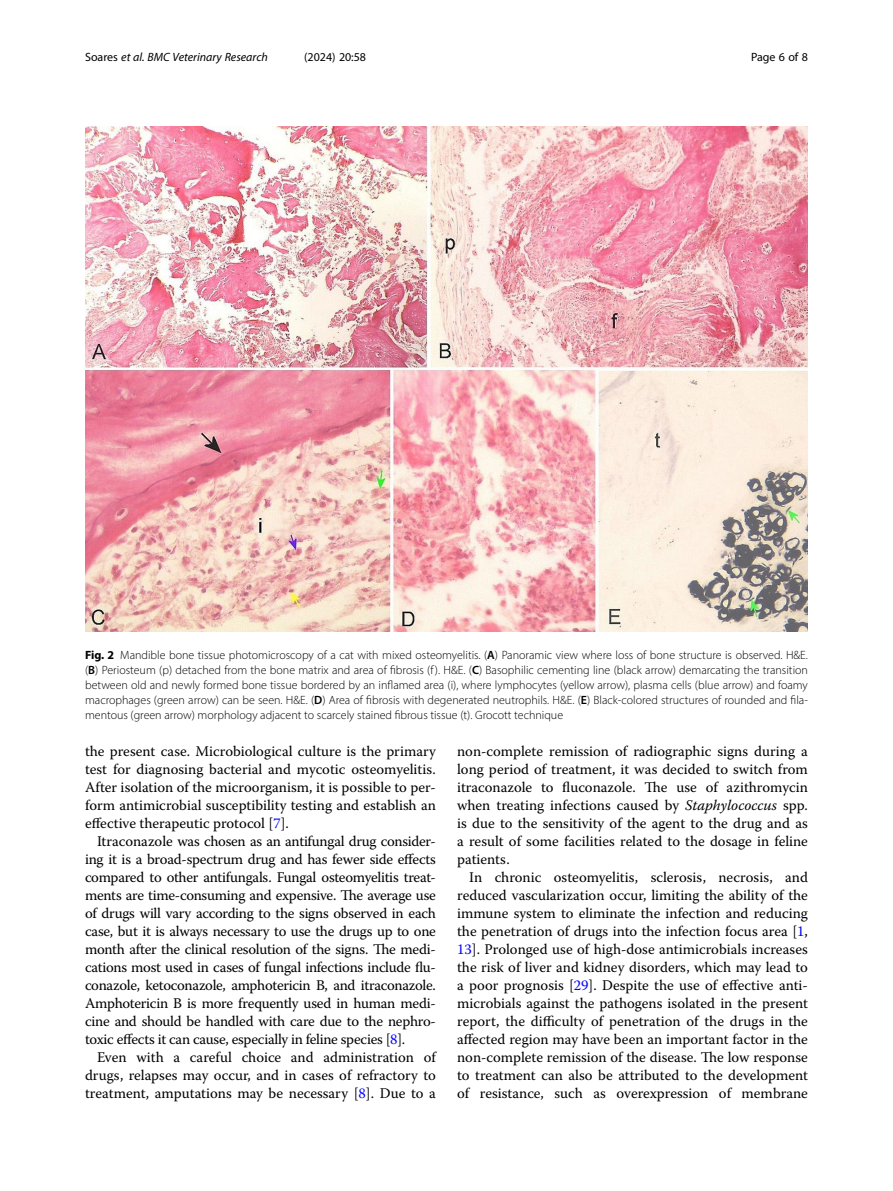
<style>
.page{position:relative;width:893px;height:1191px;background:#fff}
.page>*{position:absolute;margin:0;border:0;box-sizing:border-box;transform-origin:0 0}
.Body_Text_Indent{font:14.7px/18px "Warnock Pro";color:#000;text-align:justify}
.Figure_Caption{font:300 12px/15px "Myriad Pro";color:#000;text-align:justify}
.t1{font:italic 12px "Myriad Pro";color:#000}
.t2{font:12px "Myriad Pro";color:#000}
.s1{font-style:normal}
.s2{font-weight:700}
.s3{font-weight:600}
.s4{color:#00f}
.s5{font-style:italic}
</style>
<div class="page">
<img style="left:85px;top:126px;width:723px;height:505px">
<p class="t1" style="left:85px;top:50px;width:184px"><span class="s1">Soares</span> et al. BMC Veterinary Research</p>
<p class="t2" style="left:304px;top:50px;width:63px">(2024) 20:58</p>
<p class="t2" style="left:751px;top:50px;width:58px">Page 6 of 8</p>
<p class="Figure_Caption" style="left:85px;top:647px;width:724px"><span class="s2">Fig. 2</span> Mandible bone tissue photomicroscopy of a cat with mixed osteomyelitis. (<span class="s3">A</span>) Panoramic view where loss of bone structure is observed. H&amp;E. (<span class="s3">B</span>) Periosteum (p) detached from the bone matrix and area of fibrosis (f ). H&amp;E. (<span class="s3">C</span>) Basophilic cementing line (black arrow) demarcating the transition between old and newly formed bone tissue bordered by an inflamed area (i), where lymphocytes (yellow arrow), plasma cells (blue arrow) and foamy macrophages (green arrow) can be seen. H&amp;E. (<span class="s3">D</span>) Area of fibrosis with degenerated neutrophils. H&amp;E. (<span class="s3">E</span>) Black-colored structures of rounded and fila&shy;mentous (green arrow) morphology adjacent to scarcely stained fibrous tissue (t). Grocott technique</p>
<p class="Body_Text_Indent" style="left:85px;top:742px;width:352px">the present case. Microbiological culture is the primary test for diagnosing bacterial and mycotic osteomyelitis.<br>After isolation of the microorganism, it is possible to per&shy;form antimicrobial susceptibility testing and establish an effective therapeutic protocol [<span class="s4">7</span>].</p>
<p class="Body_Text_Indent" style="left:85px;top:832px;width:352px;text-indent:12px">Itraconazole was chosen as an antifungal drug consider&shy;ing it is a broad-spectrum drug and has fewer side effects compared to other antifungals. Fungal osteomyelitis treat&shy;ments are time-consuming and expensive. The average use of drugs will vary according to the signs observed in each case, but it is always necessary to use the drugs up to one month after the clinical resolution of the signs. The medi&shy;cations most used in cases of fungal infections include flu&shy;conazole, ketoconazole, amphotericin B, and itraconazole.<br>Amphotericin B is more frequently used in human medi&shy;cine and should be handled with care due to the nephro&shy;toxic effects it can cause, especially in feline species [<span class="s4">8</span>].</p>
<p class="Body_Text_Indent" style="left:85px;top:1048px;width:352px;text-indent:12px">Even with a careful choice and administration of drugs, relapses may occur, and in cases of refractory to treatment, amputations may be necessary [<span class="s4">8</span>]. Due to a</p>
<p class="Body_Text_Indent" style="left:457px;top:742px;width:352px">non-complete remission of radiographic signs during a long period of treatment, it was decided to switch from itraconazole to fluconazole. The use of azithromycin when treating infections caused by <span class="s5">Staphylococcus</span> spp. is due to the sensitivity of the agent to the drug and as a result of some facilities related to the dosage in feline patients.</p>
<p class="Body_Text_Indent" style="left:457px;top:868px;width:352px;text-indent:12px">In chronic osteomyelitis, sclerosis, necrosis, and reduced vascularization occur, limiting the ability of the immune system to eliminate the infection and reducing the penetration of drugs into the infection focus area [<span class="s4">1</span>, <span class="s4">13</span>]. Prolonged use of high-dose antimicrobials increases the risk of liver and kidney disorders, which may lead to a poor prognosis [<span class="s4">29</span>]. Despite the use of effective anti&shy;microbials against the pathogens isolated in the present report, the difficulty of penetration of the drugs in the affected region may have been an important factor in the non-complete remission of the disease. The low response to treatment can also be attributed to the development of resistance, such as overexpression of membrane</p>
</div>
